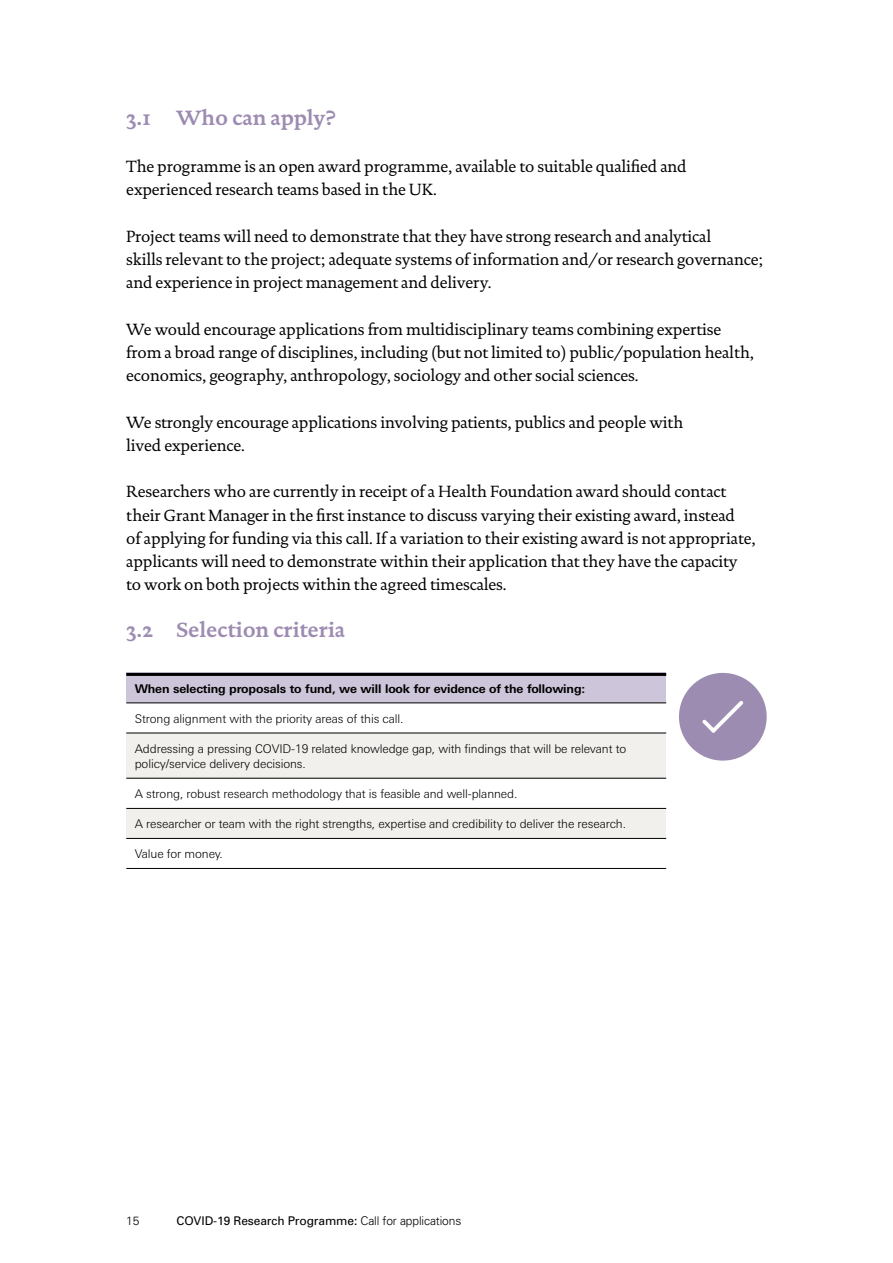
<style>
.page{position:relative;width:893px;height:1263px;background:#fff}
.page>*{position:absolute;margin:0;border:0;box-sizing:border-box;transform-origin:0 0}
.t1{font:21px "DTL Documenta SP Bold";letter-spacing:-.01em;color:#9d8cb1}
.t2{font:16.5px/23.2px "DTL Documenta";letter-spacing:-.01em;color:#000}
.t3{font:300 12px/15px "Linotype Univers Basic";letter-spacing:-.01em;color:#000}
.t4{font:700 12px "Linotype Univers Basic";letter-spacing:-.01em;color:#000}
.t5{font:12px "Univers";letter-spacing:-.01em;color:#000}
.t6{font:300 12px "Univers";color:#000}
.s1{font-weight:300}
</style>
<div class="page">
<hr style="left:126px;top:868px;width:540px;height:1px;background:#000">
<div style="left:126px;top:808px;width:540px;height:30px;background:#f1f0ed"></div>
<hr style="left:126px;top:838px;width:540px;height:1px;background:#000">
<hr style="left:126px;top:808px;width:540px;height:1px;background:#000">
<div style="left:126px;top:733px;width:540px;height:45px;background:#f1f0ed"></div>
<hr style="left:126px;top:778px;width:540px;height:1px;background:#000">
<hr style="left:126px;top:733px;width:540px;height:1px;background:#000">
<div style="left:126px;top:673px;width:540px;height:30px;background:#cdc5d9"></div>
<hr style="left:126px;top:673px;width:540px;height:3px;background:#000">
<hr style="left:126px;top:703px;width:540px;height:1px;background:#000">
<div style="left:679px;top:673px;width:88px;height:88px;background:#9d8cb1;border-radius:50%"></div>
<svg style="left:702px;top:701px;width:41px;height:32px"></svg>
<p class="t1" style="left:126px;top:105px;width:211px">3.1 Who can apply?</p>
<p class="t2" style="left:126px;top:155px;width:562px">The programme is an open award programme, available to suitable qualified and experienced research teams based in the UK.</p>
<p class="t2" style="left:126px;top:224px;width:638px">Project teams will need to demonstrate that they have strong research and analytical<br>skills relevant to the project; adequate systems of information and/or research governance; and experience in project management and delivery.</p>
<p class="t2" style="left:126px;top:317px;width:629px">We would encourage applications from multidisciplinary teams combining expertise from a broad range of disciplines, including (but not limited to) public/population health, economics, geography, anthropology, sociology and other social sciences.</p>
<p class="t2" style="left:126px;top:410px;width:559px">We strongly encourage applications involving patients, publics and people with lived experience.</p>
<p class="t2" style="left:126px;top:480px;width:631px">Researchers who are currently in receipt of a Health Foundation award should contact their Grant Manager in the first instance to discuss varying their existing award, instead<br>of applying for funding via this call. If a variation to their existing award is not appropriate, applicants will need to demonstrate within their application that they have the capacity to work on both projects within the agreed timescales.</p>
<p class="t1" style="left:126px;top:617px;width:221px">3.2 Selection criteria</p>
<p class="t4" style="left:135px;top:681px;width:452px">When selecting proposals to fund, we will look for evidence of the following:</p>
<p class="t3" style="left:135px;top:711px;width:270px">Strong alignment with the priority areas of this call.</p>
<p class="t3" style="left:135px;top:741px;width:493px">Addressing a pressing COVID-19 related knowledge gap, with findings that will be relevant to policy/service delivery decisions.</p>
<p class="t3" style="left:135px;top:786px;width:384px">A strong, robust research methodology that is feasible and well-planned.</p>
<p class="t3" style="left:135px;top:816px;width:493px">A researcher or team with the right strengths, expertise and credibility to deliver the research.</p>
<p class="t3" style="left:135px;top:846px;width:90px">Value for money.</p>
<p class="t6" style="left:126px;top:1213px;width:15px">15</p>
<p class="t5" style="left:177px;top:1213px;width:286px">COVID-19 Research Programme: <span class="s1">Call for applications</span></p>
</div>
